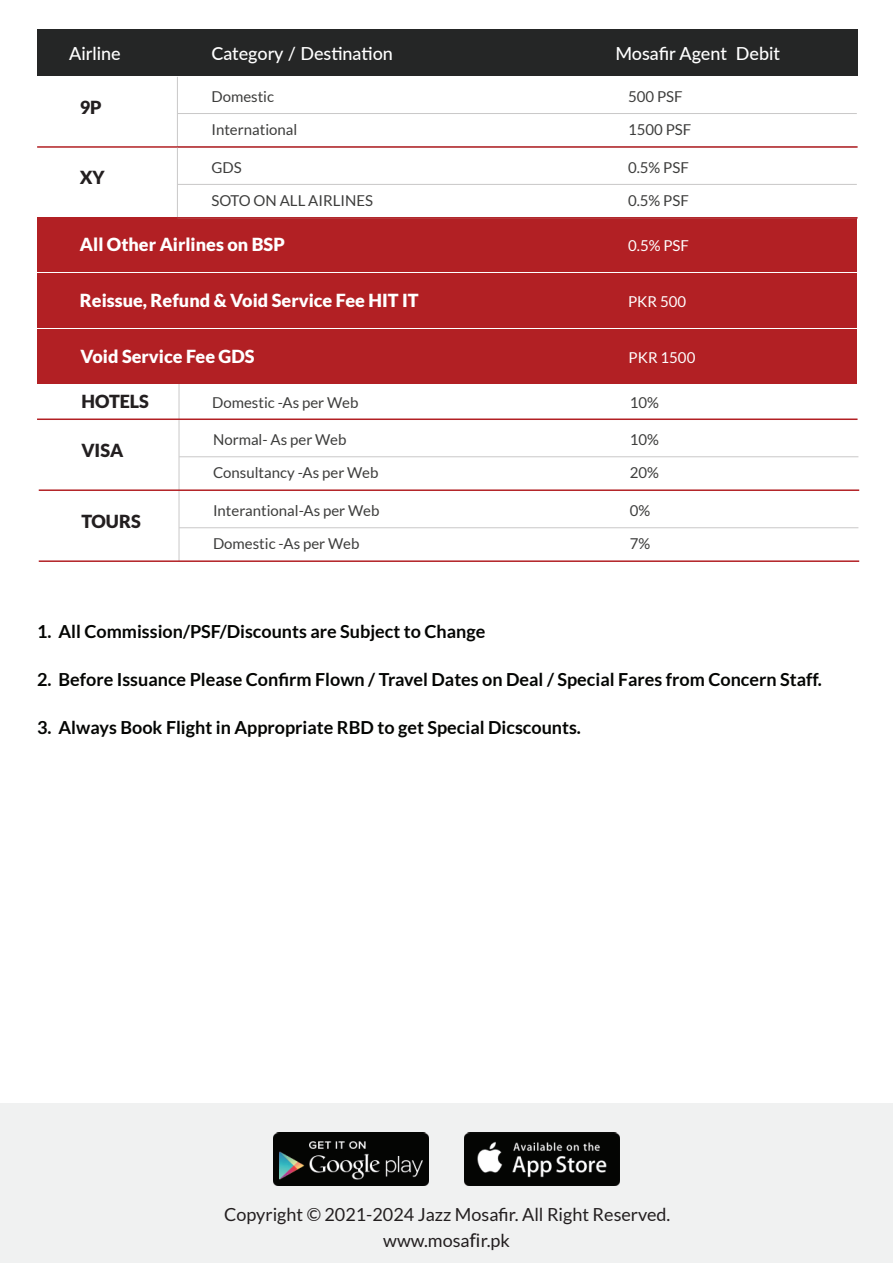
<style>
.page{position:relative;width:893px;height:1263px;background:#fff}
.page>*{position:absolute;margin:0;border:0;box-sizing:border-box;transform-origin:0 0}
.t1{font:700 18px "Lato";color:#040503}
.t2{font:900 18px "Lato";color:#fff}
.t3{font:18px/26.4px "Lato";color:#231f20;text-align:center}
.t4{font:500 18px "Lato";color:#fff}
.t5{font:900 18px "Lato";color:#231f20}
.t6{font:15px "Lato";color:#3d3d3c}
.t7{font:15px "Lato";color:#fff}
.s1{font-family:"Open Sans";font-weight:500}
</style>
<div class="page">
<div style="left:37px;top:218px;width:820px;height:54px;background:#b22024"></div>
<hr style="left:179px;top:384px;width:1px;height:36px;background:#c9c8c8">
<hr style="left:37px;top:418px;width:820px;height:2px;background:#b22024">
<div style="left:37px;top:274px;width:820px;height:54px;background:#b22024"></div>
<div style="left:38px;top:330px;width:819px;height:54px;background:#b22024"></div>
<div style="left:37px;top:29px;width:821px;height:47px;background:#252626"></div>
<hr style="left:178px;top:113px;width:679px;height:1px;background:#c9c8c8">
<hr style="left:177px;top:77px;width:1px;height:70px;background:#c9c8c8">
<hr style="left:37px;top:146px;width:821px;height:2px;background:#b22024">
<hr style="left:179px;top:456px;width:679px;height:1px;background:#c9c8c8">
<hr style="left:179px;top:420px;width:1px;height:70px;background:#c9c8c8">
<hr style="left:39px;top:489px;width:820px;height:2px;background:#b22024">
<hr style="left:179px;top:527px;width:679px;height:1px;background:#c9c8c8">
<hr style="left:179px;top:491px;width:1px;height:70px;background:#c9c8c8">
<hr style="left:39px;top:560px;width:820px;height:2px;background:#b22024">
<hr style="left:178px;top:184px;width:679px;height:1px;background:#c9c8c8">
<hr style="left:177px;top:148px;width:1px;height:70px;background:#c9c8c8">
<hr style="left:37px;top:217px;width:821px;height:2px;background:#b22024">
<div style="left:0;top:1103px;width:893px;height:160px;background:#f0f1f1"></div>
<img style="left:273px;top:1133px;width:156px;height:52px">
<img style="left:464px;top:1133px;width:156px;height:52px">
<p class="t4" style="left:69px;top:40px;width:53px">Airline</p>
<p class="t4" style="left:211px;top:40px;width:183px">Category / Destination</p>
<p class="t4" style="left:615px;top:40px;width:166px">Mosafir Agent Debit</p>
<p class="t5" style="left:80px;top:96px;width:23px">9P</p>
<p class="t6" style="left:211px;top:88px;width:64px">Domestic</p>
<p class="t6" style="left:211px;top:121px;width:87px">International</p>
<p class="t6" style="left:628px;top:88px;width:56px">500 PSF</p>
<p class="t6" style="left:628px;top:121px;width:65px">1500 PSF</p>
<p class="t5" style="left:80px;top:167px;width:27px">XY</p>
<p class="t6" style="left:211px;top:159px;width:32px">GDS</p>
<p class="t6" style="left:211px;top:192px;width:163px">SOTO ON ALL AIRLINES</p>
<p class="t6" style="left:628px;top:159px;width:62px">0.5% PSF</p>
<p class="t6" style="left:628px;top:192px;width:62px">0.5% PSF</p>
<p class="t2" style="left:80px;top:234px;width:206px">All Other Airlines on BSP</p>
<p class="t7" style="left:628px;top:237px;width:62px">0.5% PSF</p>
<p class="t2" style="left:80px;top:289px;width:340px">Reissue, Refund &amp; Void Service Fee HIT IT</p>
<p class="t7" style="left:628px;top:293px;width:60px">PKR 500</p>
<p class="t2" style="left:80px;top:345px;width:176px">Void Service Fee GDS</p>
<p class="t7" style="left:629px;top:349px;width:68px">PKR 1500</p>
<p class="t5" style="left:82px;top:391px;width:69px">HOTELS</p>
<p class="t6" style="left:212px;top:394px;width:148px">Domestic -As per Web</p>
<p class="t6" style="left:630px;top:394px;width:31px">10%</p>
<p class="t5" style="left:81px;top:440px;width:44px">VISA</p>
<p class="t5" style="left:81px;top:511px;width:61px">TOURS</p>
<p class="t6" style="left:213px;top:431px;width:135px">Normal- As per Web</p>
<p class="t6" style="left:213px;top:464px;width:167px">Consultancy -As per Web</p>
<p class="t6" style="left:213px;top:502px;width:168px">Interantional-As per Web</p>
<p class="t6" style="left:213px;top:535px;width:148px">Domestic -As per Web</p>
<p class="t6" style="left:630px;top:431px;width:31px">10%</p>
<p class="t6" style="left:630px;top:464px;width:31px">20%</p>
<p class="t6" style="left:630px;top:502px;width:22px">0%</p>
<p class="t6" style="left:630px;top:535px;width:22px">7%</p>
<p class="t1" style="left:37px;top:621px;width:450px">1. All Commission/PSF/Discounts are Subject to Change</p>
<p class="t1" style="left:37px;top:669px;width:786px">2. Before Issuance Please Confirm Flown / Travel Dates on Deal / Special Fares from Concern Staff.</p>
<p class="t1" style="left:37px;top:717px;width:545px">3. Always Book Flight in Appropriate RBD to get Special Dicscounts.</p>
<p class="t3" style="left:224px;top:1201px;width:448px">Copyright © 2021-2024 Jazz Mosafir. All Right Reserved. www.mosa<span class="s1">fi</span>r.pk</p>
</div>
